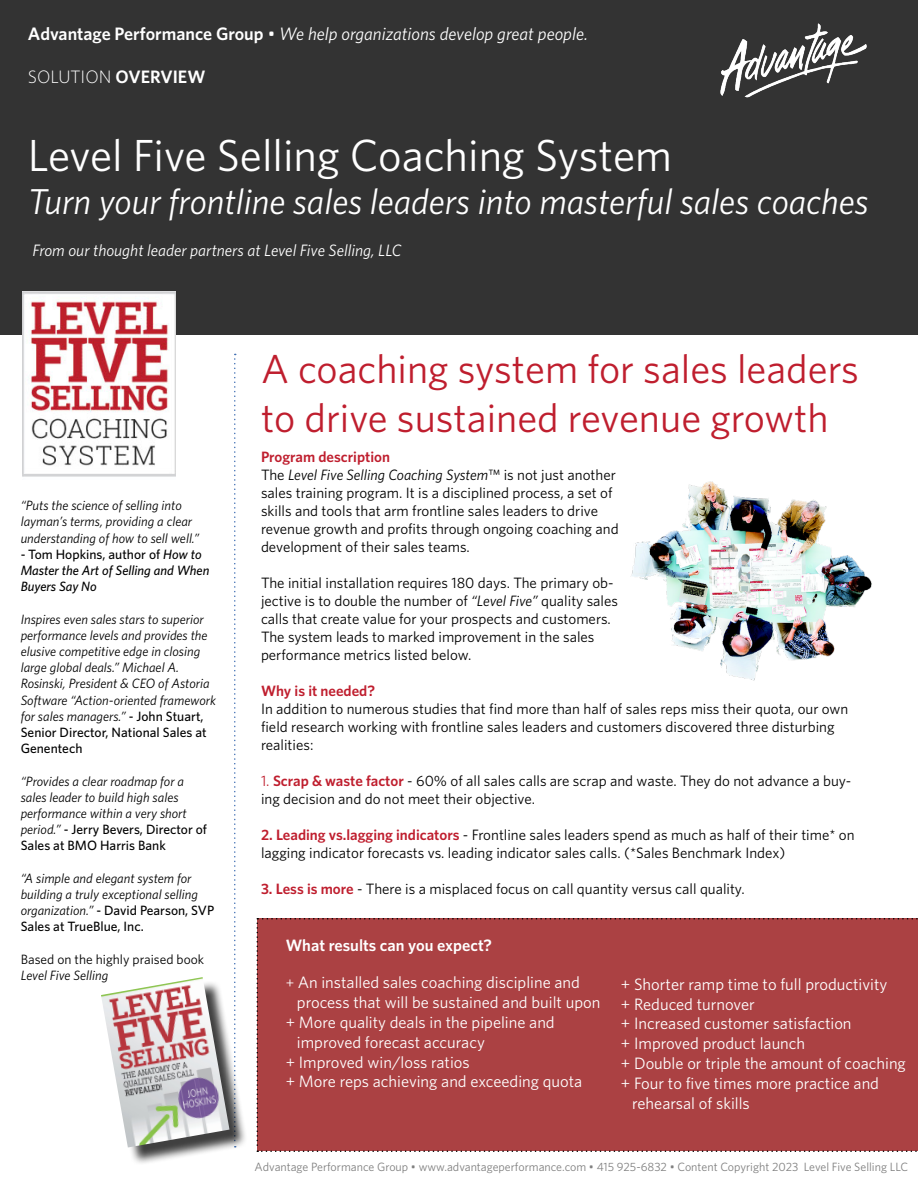
<style>
.page{position:relative;width:918px;height:1188px;background:#fff}
.page>*{position:absolute;margin:0;border:0;box-sizing:border-box;transform-origin:0 0}
.t1{font:45px "Whitney";color:#fff}
.t2{font:40.5px/48.6px "Whitney";color:#bf1e2e}
.t3{font:italic 36px "Whitney";color:#fff}
.t4{font:italic 18px "Whitney";color:#fff}
.t5{font:300 18px "Whitney";color:#fff}
.t6{font:16.5px "Whitney";color:#fff}
.t7{font:italic 16.5px "Whitney";color:#fff}
.t8{font:600 16.5px "Whitney";color:#fff}
.t9{font:15px/18px "Whitney";color:#000}
.t10{font:600 15px "Whitney";color:#bf1e2e}
.t11{font:italic 13.5px/16.2px "Whitney";color:#000}
.t12{font:italic 500 13.5px/16.2px "Whitney";color:#000}
.t13{font:13.5px "Whitney";color:#000}
.t14{font:12px "Whitney";color:#808080}
.s1{font-weight:600;font-style:normal}
.s2{font-style:normal}
.s3{font-weight:600}
.s4{font-weight:500;font-style:normal}
.s5{font-weight:600;color:#bf1e2e}
.s6{font-style:italic}
.s7{color:#bf1e2e}
.s8{font-size:15px}
</style>
<div class="page">
<div style="left:256px;top:918px;width:662px;height:234px;background:#ab4143"></div>
<svg style="left:234px;top:354px;width:2px;height:625px"></svg>
<div style="left:0;top:0;width:918px;height:335px;background:#333"></div>
<img style="left:720px;top:23px;width:147px;height:75px">
<img style="left:22px;top:292px;width:154px;height:185px">
<img style="left:631px;top:481px;width:241px;height:200px">
<div style="left:104px;top:980px;width:143px;height:185px;background:#000;opacity:.75"></div>
<img style="left:101px;top:977px;width:128px;height:171px">
<p class="t4" style="left:28px;top:21px;width:562px"><span class="s1">Advantage Performance Group</span> <span class="s2">•</span> We help organizations develop great people.</p>
<p class="t5" style="left:28px;top:65px;width:179px">SOLUTION <span class="s3">OVERVIEW</span></p>
<h1 class="t1" style="left:28px;top:125px;width:646px">Level Five Selling Coaching System</h1>
<h3 class="t3" style="left:28px;top:178px;width:842px">Turn your frontline sales leaders into masterful sales coaches</h3>
<p class="t7" style="left:32px;top:240px;width:371px">From our thought leader partners at Level Five Selling, LLC</p>
<p class="t11" style="left:21px;top:497px;width:180px">“Puts the science of selling into layman’s terms, providing a clear understanding of how to sell well.”</p>
<p class="t12" style="left:21px;top:546px;width:190px"><span class="s2">- Tom Hopkins, author of</span> How to<br>Master the Art of Selling and When<br>Buyers Say No</p>
<p class="t11" style="left:21px;top:611px;width:197px">Inspires even sales stars to superior performance levels and provides the elusive competitive edge in closing large global deals.” Michael A.<br>Rosinski, President &amp; CEO of Astoria Software “Action-oriented framework for sales managers.” <span class="s4">- John Stuart, Senior Director, National Sales at Genentech</span></p>
<p class="t11" style="left:21px;top:773px;width:188px">“Provides a clear roadmap for a sales leader to build high sales performance within a very short period.” <span class="s4">- Jerry Bevers, Director of<br>Sales at BMO Harris Bank</span></p>
<p class="t11" style="left:21px;top:870px;width:195px">“A simple and elegant system for building a truly exceptional selling organization.” <span class="s4">- David Pearson, SVP<br>Sales at TrueBlue, Inc.</span></p>
<p class="t13" style="left:21px;top:950px;width:185px">Based on the highly praised book</p>
<p class="t11" style="left:21px;top:967px;width:89px">Level Five Selling</p>
<h2 class="t2" style="left:261px;top:344px;width:599px">A coaching system for sales leaders to drive sustained revenue growth</h2>
<p class="t9" style="left:261px;top:447px;width:359px"><span class="s5">Program description<br></span>The <span class="s6">Level Five Selling Coaching System</span>™ is not just another sales training program. It is a disciplined process, a set of skills and tools that arm frontline sales leaders to drive revenue growth and profits through ongoing coaching and development of their sales teams.</p>
<p class="t9" style="left:261px;top:573px;width:359px">The initial installation requires 180 days. The primary ob&shy;jective is to double the number of <span class="s6">“Level Five”</span> quality sales calls that create value for your prospects and customers.<br>The system leads to marked improvement in the sales performance metrics listed below.</p>
<p class="t10" style="left:261px;top:681px;width:116px">Why is it needed?</p>
<p class="t9" style="left:261px;top:699px;width:589px">In addition to numerous studies that find more than half of sales reps miss their quota, our own field research working with frontline sales leaders and customers discovered three disturbing realities:</p>
<p class="t9" style="left:261px;top:771px;width:592px"><span class="s7">1.</span> <span class="s5">Scrap &amp; waste factor</span> - 60% of all sales calls are scrap and waste. They do not advance a buy&shy;ing decision and do not meet their objective.</p>
<p class="t9" style="left:261px;top:825px;width:595px"><span class="s5">2. Leading vs.lagging indicators</span> - Frontline sales leaders spend as much as half of their time* on lagging indicator forecasts vs. leading indicator sales calls. (*Sales Benchmark Index)</p>
<p class="t9" style="left:261px;top:879px;width:485px"><span class="s5">3. Less is more</span> - There is a misplaced focus on call quantity versus call quality.</p>
<p class="t8" style="left:286px;top:934px;width:208px">What results can you expect?</p>
<p class="t6" style="left:286px;top:972px;width:296px"><span class="s8">+</span> An installed sales coaching discipline and</p>
<p class="t6" style="left:297px;top:992px;width:305px">process that will be sustained and built upon</p>
<p class="t6" style="left:286px;top:1011px;width:271px">+ More quality deals in the pipeline and</p>
<p class="t6" style="left:297px;top:1031px;width:189px">improved forecast accuracy</p>
<p class="t6" style="left:286px;top:1051px;width:186px">+ Improved win/loss ratios</p>
<p class="t6" style="left:286px;top:1071px;width:298px">+ More reps achieving and exceeding quota</p>
<p class="t6" style="left:621px;top:973px;width:268px">+ Shorter ramp time to full productivity</p>
<p class="t6" style="left:621px;top:993px;width:135px">+ Reduced turnover</p>
<p class="t6" style="left:621px;top:1013px;width:232px">+ Increased customer satisfaction</p>
<p class="t6" style="left:621px;top:1032px;width:186px">+ Improved product launch</p>
<p class="t6" style="left:621px;top:1052px;width:286px">+ Double or triple the amount of coaching</p>
<p class="t6" style="left:621px;top:1072px;width:260px">+ Four to five times more practice and</p>
<p class="t6" style="left:632px;top:1092px;width:119px">rehearsal of skills</p>
<p class="t14" style="left:255px;top:1158px;width:655px">Advantage Performance Group • www.advantageperformance.com • 415 925-6832 • Content Copyright 2023 Level Five Selling LLC</p>
</div>
